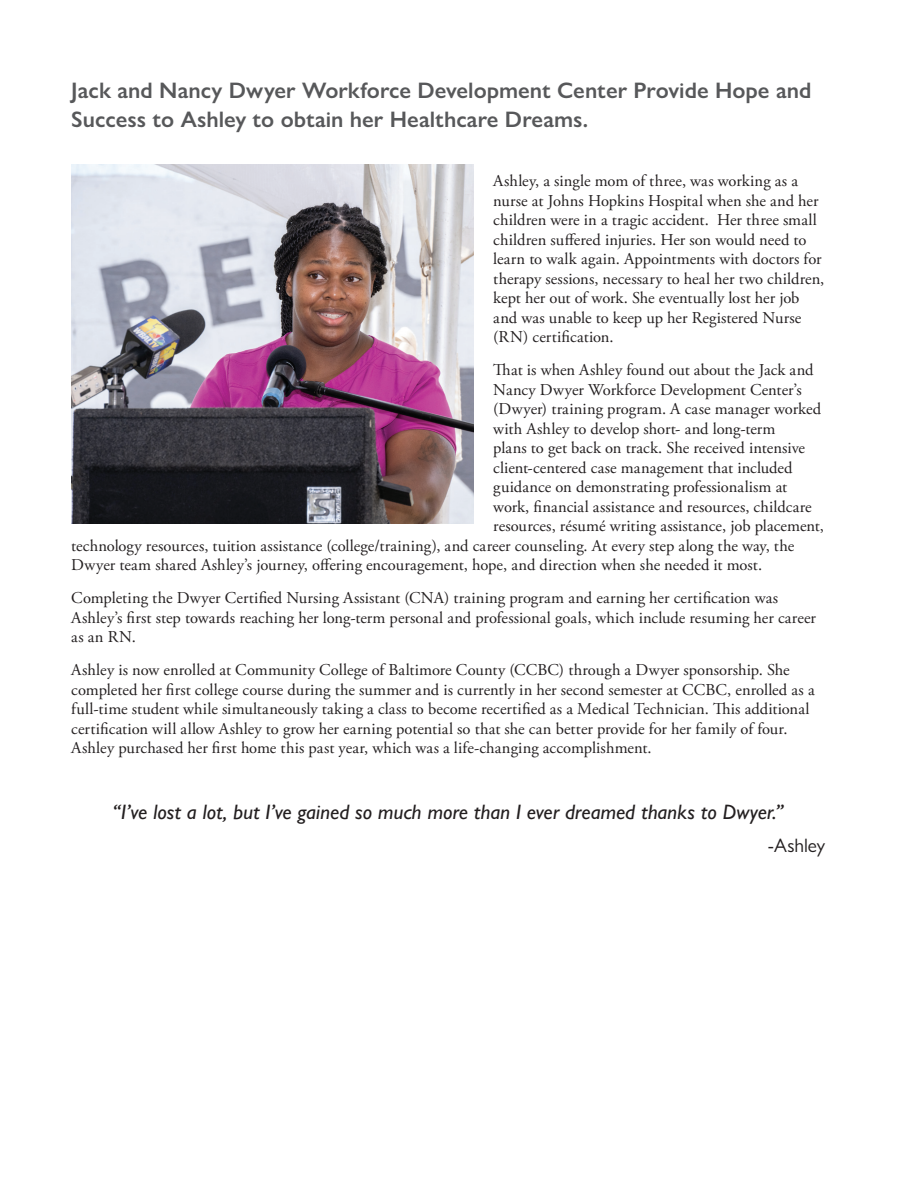
<style>
.page{position:relative;width:918px;height:1188px;background:#fff}
.page>*{position:absolute;margin:0;border:0;box-sizing:border-box;transform-origin:0 0}
.Subheading{font:600 22.5px/28.5px "Gill Sans Nova";color:#57585a}
.Paragraph{font:italic 500 21px "Gill Sans Nova";letter-spacing:-.005em;color:#231f20}
.Paragraph-2{font:19.5px "Gill Sans Nova";letter-spacing:-.005em;color:#231f20}
.Paragraph-3{font:16.5px/19.5px "Adobe Garamond Pro";letter-spacing:.005em;color:#231f20}
</style>
<div class="page">
<img style="left:71px;top:164px;width:402px;height:359px">
<p class="Subheading" style="left:71px;top:76px;width:742px">Jack and Nancy Dwyer Workforce Development Center Provide Hope and<br>Success to Ashley to obtain her Healthcare Dreams.</p>
<p class="Paragraph-3" style="left:493px;top:172px;width:333px">Ashley, a single mom of three, was working as a nurse at Johns Hopkins Hospital when she and her children were in a tragic accident. Her three small children suffered injuries. Her son would need to learn to walk again. Appointments with doctors for therapy sessions, necessary to heal her two children, kept her out of work. She eventually lost her job and was unable to keep up her Registered Nurse (RN) certification.</p>
<p class="Paragraph-3" style="left:493px;top:361px;width:322px">That is when Ashley found out about the Jack and</p>
<p class="Paragraph-3" style="left:493px;top:380px;width:310px">Nancy Dwyer Workforce Development Center’s</p>
<p class="Paragraph-3" style="left:493px;top:400px;width:329px">(Dwyer) training program. A case manager worked</p>
<p class="Paragraph-3" style="left:493px;top:419px;width:284px">with Ashley to develop short- and long-term</p>
<p class="Paragraph-3" style="left:493px;top:439px;width:313px">plans to get back on track. She received intensive</p>
<p class="Paragraph-3" style="left:493px;top:458px;width:301px">client-centered case management that included</p>
<p class="Paragraph-3" style="left:493px;top:478px;width:296px">guidance on demonstrating professionalism at</p>
<p class="Paragraph-3" style="left:493px;top:497px;width:320px">work, financial assistance and resources, childcare</p>
<p class="Paragraph-3" style="left:493px;top:517px;width:332px">resources, résumé writing assistance, job placement,</p>
<p class="Paragraph-3" style="left:71px;top:536px;width:724px">technology resources, tuition assistance (college/training), and career counseling. At every step along the way, the</p>
<p class="Paragraph-3" style="left:71px;top:556px;width:692px">Dwyer team shared Ashley’s journey, offering encouragement, hope, and direction when she needed it most.</p>
<p class="Paragraph-3" style="left:71px;top:589px;width:746px">Completing the Dwyer Certified Nursing Assistant (CNA) training program and earning her certification was<br>Ashley’s first step towards reaching her long-term personal and professional goals, which include resuming her career as an RN.</p>
<p class="Paragraph-3" style="left:71px;top:661px;width:745px">Ashley is now enrolled at Community College of Baltimore County (CCBC) through a Dwyer sponsorship. She completed her first college course during the summer and is currently in her second semester at CCBC, enrolled as a full-time student while simultaneously taking a class to become recertified as a Medical Technician. This additional certification will allow Ashley to grow her earning potential so that she can better provide for her family of four.<br>Ashley purchased her first home this past year, which was a life-changing accomplishment.</p>
<p class="Paragraph" style="left:113px;top:799px;width:672px">“I’ve lost a lot, but I’ve gained so much more than I ever dreamed thanks to Dwyer.”</p>
<p class="Paragraph-2" style="left:768px;top:834px;width:59px">-Ashley</p>
</div>
